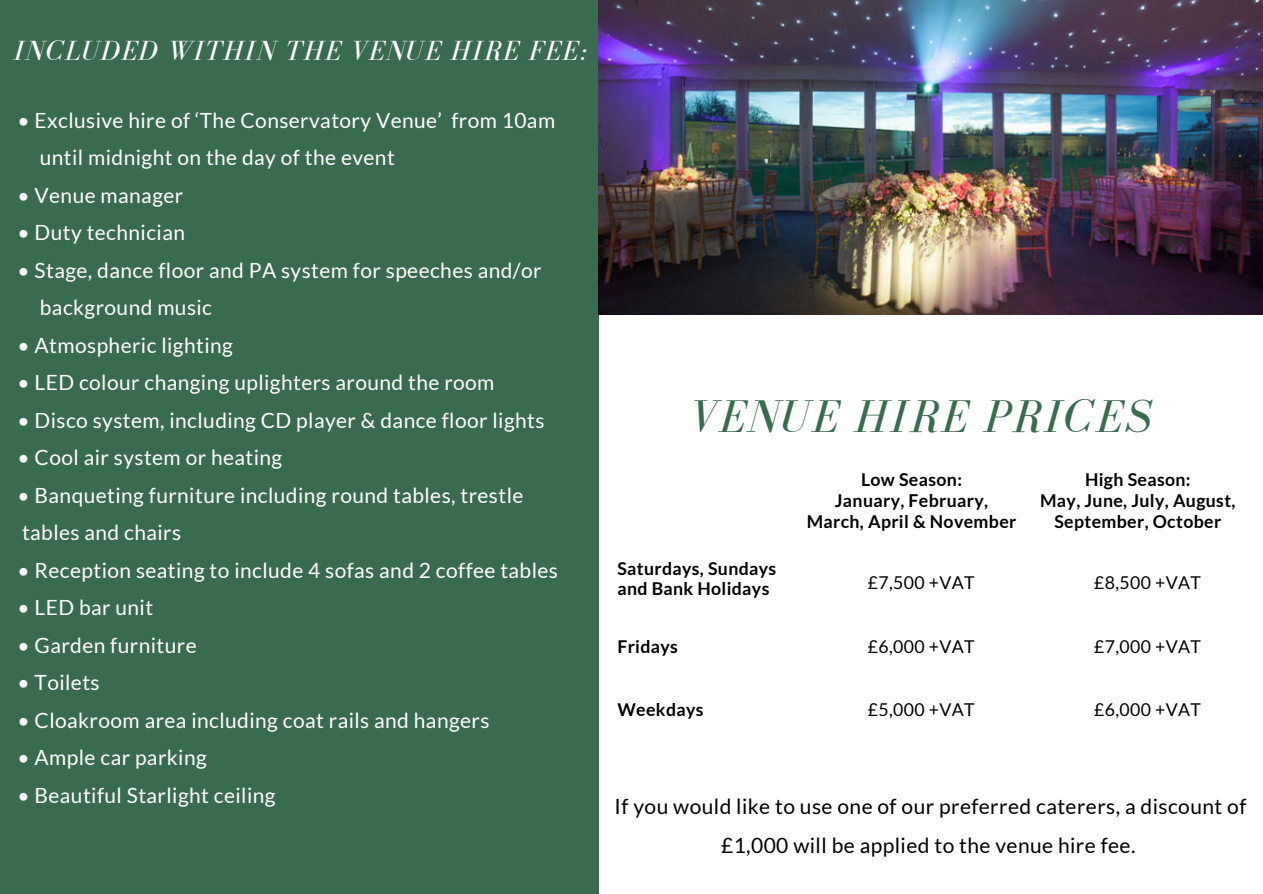
<style>
.page{position:relative;width:1263px;height:894px;background:#fff}
.page>*{position:absolute;margin:0;border:0;box-sizing:border-box;transform-origin:0 0}
.t1{font:italic 47.25px "Bodoni FLF";letter-spacing:.04em;color:#396b4e}
.t2{font:italic 28.5px "Bodoni FLF";letter-spacing:.04em;color:#fff}
.t3{font:21px/37.5px "Lato";letter-spacing:.02em;color:#fff}
.t4{font:21px/38.2px "Lato";letter-spacing:.02em;color:#000;text-align:center}
.t5{font:700 17.7px/21px "Lato";letter-spacing:.02em;color:#000;text-align:center}
.t6{font:17.7px "Lato";letter-spacing:.02em;color:#000}
</style>
<div class="page">
<div style="left:0;top:0;width:598px;height:893px;background:#396b4e"></div>
<img style="left:599px;top:0;width:664px;height:314px">
<h2 class="t2" style="left:13px;top:35px;width:575px">INCLUDED WITHIN THE VENUE HIRE FEE:</h2>
<p class="t3" style="left:40px;top:101px;width:517px;text-indent:-22px">• Exclusive hire of ‘The Conservatory Venue’ from 10am until midnight on the day of the event</p>
<p class="t3" style="left:18px;top:176px;width:167px">• Venue manager</p>
<p class="t3" style="left:18px;top:213px;width:169px">• Duty technician</p>
<p class="t3" style="left:40px;top:251px;width:503px;text-indent:-22px">• Stage, dance floor and PA system for speeches and/or background music</p>
<p class="t3" style="left:18px;top:325px;width:217px">• Atmospheric lighting</p>
<p class="t3" style="left:18px;top:363px;width:478px">• LED colour changing uplighters around the room</p>
<p class="t3" style="left:18px;top:400px;width:528px">• Disco system, including CD player &amp; dance floor lights</p>
<p class="t3" style="left:18px;top:438px;width:266px">• Cool air system or heating</p>
<p class="t3" style="left:18px;top:475px;width:507px">• Banqueting furniture including round tables, trestle tables and chairs</p>
<p class="t3" style="left:18px;top:550px;width:542px">• Reception seating to include 4 sofas and 2 coffee tables</p>
<p class="t3" style="left:18px;top:588px;width:137px">• LED bar unit</p>
<p class="t3" style="left:18px;top:625px;width:181px">• Garden furniture</p>
<p class="t3" style="left:18px;top:663px;width:84px">• Toilets</p>
<p class="t3" style="left:18px;top:700px;width:473px">• Cloakroom area including coat rails and hangers</p>
<p class="t3" style="left:18px;top:738px;width:191px">• Ample car parking</p>
<p class="t3" style="left:18px;top:775px;width:259px">• Beautiful Starlight ceiling</p>
<h1 class="t1" style="left:689px;top:390px;width:464px">VENUE HIRE PRICES</h1>
<p class="t5" style="left:617px;top:557px;width:160px;line-height:20.4px;text-align:left">Saturdays, Sundays and Bank Holidays</p>
<p class="t5" style="left:617px;top:635px;width:62px">Fridays</p>
<p class="t5" style="left:617px;top:698px;width:88px">Weekdays</p>
<p class="t5" style="left:807px;top:468px;width:211px">Low Season:<br>January, February,<br>March, April &amp; November</p>
<p class="t5" style="left:1040px;top:468px;width:197px">High Season:<br>May, June, July, August,<br>September, October</p>
<p class="t6" style="left:868px;top:572px;width:108px">£7,500 +VAT</p>
<p class="t6" style="left:1094px;top:572px;width:108px">£8,500 +VAT</p>
<p class="t6" style="left:868px;top:635px;width:108px">£6,000 +VAT</p>
<p class="t6" style="left:1094px;top:635px;width:108px">£7,000 +VAT</p>
<p class="t6" style="left:868px;top:698px;width:108px">£5,000 +VAT</p>
<p class="t6" style="left:1094px;top:698px;width:108px">£6,000 +VAT</p>
<p class="t4" style="left:615px;top:786px;width:633px">If you would like to use one of our preferred caterers, a discount of £1,000 will be applied to the venue hire fee.</p>
</div>
